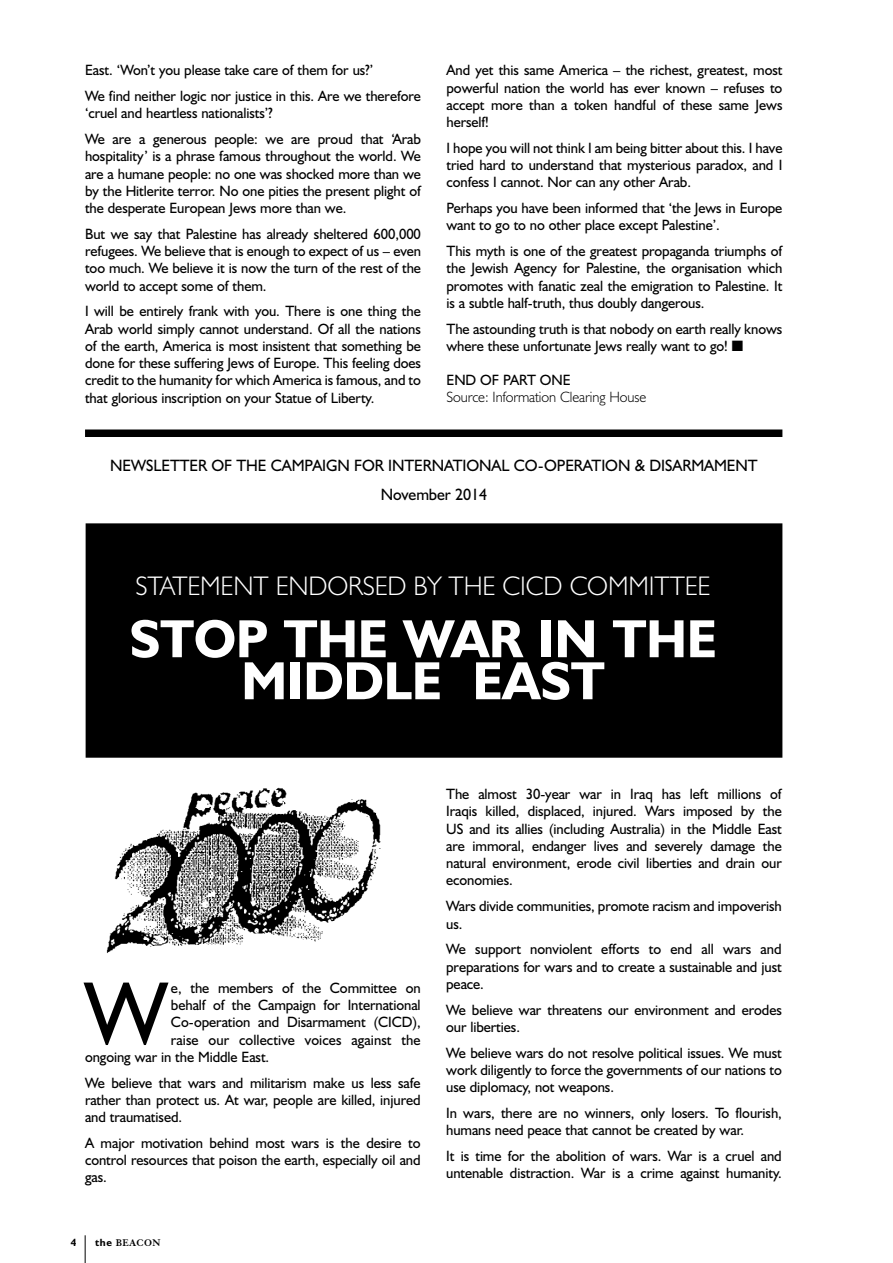
<style>
.page{position:relative;width:893px;height:1263px;background:#fff}
.page>*{position:absolute;margin:0;border:0;box-sizing:border-box;transform-origin:0 0}
.t1{font:90.75px "Humanist 521 BT";color:#000}
.t2{font:700 54px/42px "Humanist 521 BT";letter-spacing:-.005em;color:#fff;text-align:center}
.t3{font:300 27px "Humanist 521 BT";letter-spacing:-.005em;color:#fff}
.t4{font:16.5px/29.5px "Humanist 521 BT";letter-spacing:-.005em;color:#000;text-align:center}
.t5{font:15px/17.2px "Humanist 521 BT";letter-spacing:-.005em;color:#000;text-align:justify}
.t6{font:300 15px "Humanist 521 BT";letter-spacing:-.005em;color:#000}
.t7{font:700 10.5px "Elegant Garamond BT";letter-spacing:.05em;color:#000}
.t8{font:700 10.5px "Humanist 521 BT";color:#000}
.s1{font-family:"Humanist 521 BT"}
</style>
<div class="page">
<div style="left:86px;top:524px;width:696px;height:233px;background:#000"></div>
<div style="left:86px;top:523px;width:696px;height:235px;border:2px solid #000"></div>
<svg style="left:85px;top:1235px;width:1px;height:28px"></svg>
<div style="left:85px;top:429px;width:697px;height:8px;background:#000"></div>
<img style="left:106px;top:787px;width:275px;height:166px">
<p class="t5" style="left:85px;top:57px;width:337px;line-height:25.8px">East. ‘Won’t you please take care of them for us?’<br>We find neither logic nor justice in this. Are we therefore</p>
<p class="t5" style="left:85px;top:100px;width:337px;line-height:25.8px">‘cruel and heartless nationalists’?<br>We are a generous people: we are proud that ‘Arab</p>
<p class="t5" style="left:85px;top:147px;width:337px">hospitality’ is a phrase famous throughout the world. We are a humane people: no one was shocked more than we by the Hitlerite terror. No one pities the present plight of the desperate European Jews more than we.</p>
<p class="t5" style="left:85px;top:225px;width:337px">But we say that Palestine has already sheltered 600,000 refugees. We believe that is enough to expect of us – even too much. We believe it is now the turn of the rest of the world to accept some of them.</p>
<p class="t5" style="left:85px;top:302px;width:337px">I will be entirely frank with you. There is one thing the Arab world simply cannot understand. Of all the nations of the earth, America is most insistent that something be done for these suffering Jews of Europe. This feeling does credit to the humanity for which America is famous, and to that glorious inscription on your Statue of Liberty.</p>
<p class="t5" style="left:446px;top:61px;width:337px">And yet this same America – the richest, greatest, most powerful nation the world has ever known – refuses to accept more than a token handful of these same Jews herself!</p>
<p class="t5" style="left:446px;top:139px;width:337px">I hope you will not think I am being bitter about this. I have tried hard to understand that mysterious paradox, and I confess I cannot. Nor can any other Arab.</p>
<p class="t5" style="left:446px;top:199px;width:337px">Perhaps you have been informed that ‘the Jews in Europe want to go to no other place except Palestine’.</p>
<p class="t5" style="left:446px;top:242px;width:337px">This myth is one of the greatest propaganda triumphs of the Jewish Agency for Palestine, the organisation which promotes with fanatic zeal the emigration to Palestine. It is a subtle half-truth, thus doubly dangerous.</p>
<p class="t5" style="left:446px;top:319px;width:337px">The astounding truth is that nobody on earth really knows where these unfortunate Jews really want to go! ■</p>
<p class="t5" style="left:446px;top:371px;width:126px">END OF PART ONE</p>
<p class="t6" style="left:446px;top:388px;width:201px">Source: Information Clearing House</p>
<p class="t4" style="left:110px;top:450px;width:649px">NEWSLETTER OF THE CAMPAIGN FOR INTERNATIONAL CO-OPERATION &amp; DISARMAMENT<br>November 2014</p>
<h3 class="t3" style="left:136px;top:569px;width:576px">STATEMENT ENDORSED BY THE CICD COMMITTEE</h3>
<h2 class="t2" style="left:129px;top:617px;width:589px">STOP THE WAR IN THE<br>MIDDLE EAST</h2>
<h1 class="t1" style="left:85px;top:958px;width:83px">W</h1>
<p class="t5" style="left:171px;top:979px;width:251px">e, the members of the Committee on</p>
<p class="t5" style="left:171px;top:996px;width:251px">behalf of the Campaign for International</p>
<p class="t5" style="left:171px;top:1013px;width:251px">Co-operation and Disarmament (CICD),</p>
<p class="t5" style="left:171px;top:1030px;width:251px">raise our collective voices against the</p>
<p class="t5" style="left:85px;top:1048px;width:186px">ongoing war in the Middle East.</p>
<p class="t5" style="left:85px;top:1073px;width:337px">We believe that wars and militarism make us less safe rather than protect us. At war, people are killed, injured and traumatised.</p>
<p class="t5" style="left:85px;top:1134px;width:337px">A major motivation behind most wars is the desire to control resources that poison the earth, especially oil and gas.</p>
<p class="t8" style="left:71px;top:1236px;width:7px">4</p>
<p class="t7" style="left:95px;top:1236px;width:67px"><span class="s1">the</span> BEACON</p>
<p class="t5" style="left:446px;top:785px;width:337px">The almost 30-year war in Iraq has left millions of Iraqis killed, displaced, injured. Wars imposed by the US and its allies (including Australia) in the Middle East are immoral, endanger lives and severely damage the natural environment, erode civil liberties and drain our economies.</p>
<p class="t5" style="left:446px;top:897px;width:337px">Wars divide communities, promote racism and impoverish us.</p>
<p class="t5" style="left:446px;top:940px;width:337px">We support nonviolent efforts to end all wars and preparations for wars and to create a sustainable and just peace.</p>
<p class="t5" style="left:446px;top:1000px;width:337px">We believe war threatens our environment and erodes our liberties.</p>
<p class="t5" style="left:446px;top:1043px;width:337px">We believe wars do not resolve political issues. We must work diligently to force the governments of our nations to use diplomacy, not weapons.</p>
<p class="t5" style="left:446px;top:1104px;width:337px">In wars, there are no winners, only losers. To flourish, humans need peace that cannot be created by war.</p>
<p class="t5" style="left:446px;top:1147px;width:337px">It is time for the abolition of wars. War is a cruel and untenable distraction. War is a crime against humanity.</p>
</div>
